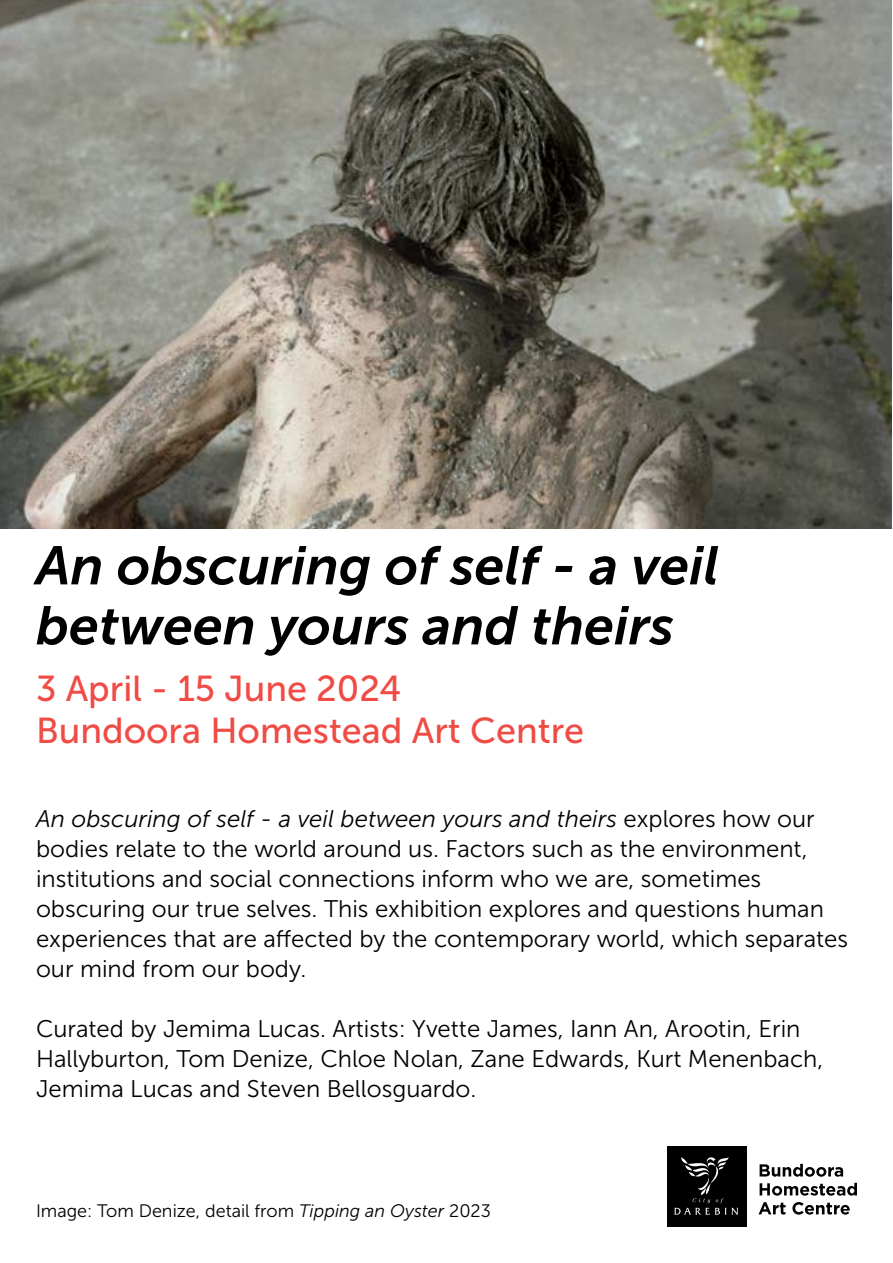
<style>
.page{position:relative;width:893px;height:1263px;background:#fff}
.page>*{position:absolute;margin:0;border:0;box-sizing:border-box;transform-origin:0 0}
.t1{font:italic 54px/60px "Museo Sans 700";color:#000}
.t2{font:36px/42px "Museo Sans 500";color:#f04b45}
.t3{font:24px/30px "Museo Sans 300";color:#000}
.t4{font:18px "Museo Sans 300";color:#000}
.s1{font-style:italic}
</style>
<div class="page">
<img style="left:0;top:0;width:891px;height:529px">
<svg style="left:760px;top:1164px;width:83px;height:13px"></svg>
<svg style="left:760px;top:1183px;width:97px;height:13px"></svg>
<svg style="left:758px;top:1202px;width:27px;height:12px"></svg>
<svg style="left:792px;top:1202px;width:58px;height:12px"></svg>
<div style="left:667px;top:1146px;width:80px;height:81px;background:#000"></div>
<svg style="left:674px;top:1157px;width:64px;height:58px"></svg>
<h1 class="t1" style="left:36px;top:536px;width:684px">An obscuring of self - a veil between yours and theirs</h1>
<h2 class="t2" style="left:36px;top:668px;width:550px">3 April - 15 June 2024<br>Bundoora Homestead Art Centre</h2>
<p class="t3" style="left:36px;top:804px;width:814px"><span class="s1">An obscuring of self - a veil between yours and theirs</span> explores how our bodies relate to the world around us. Factors such as the environment, institutions and social connections inform who we are, sometimes obscuring our true selves. This exhibition explores and questions human experiences that are affected by the contemporary world, which separates our mind from our body.</p>
<p class="t3" style="left:36px;top:1014px;width:789px">Curated by Jemima Lucas. Artists: Yvette James, Iann An, Arootin, Erin<br>Hallyburton, Tom Denize, Chloe Nolan, Zane Edwards, Kurt Menenbach,<br>Jemima Lucas and Steven Bellosguardo.</p>
<p class="t4" style="left:36px;top:1201px;width:456px">Image: Tom Denize, detail from <span class="s1">Tipping an Oyster</span> 2023</p>
</div>
